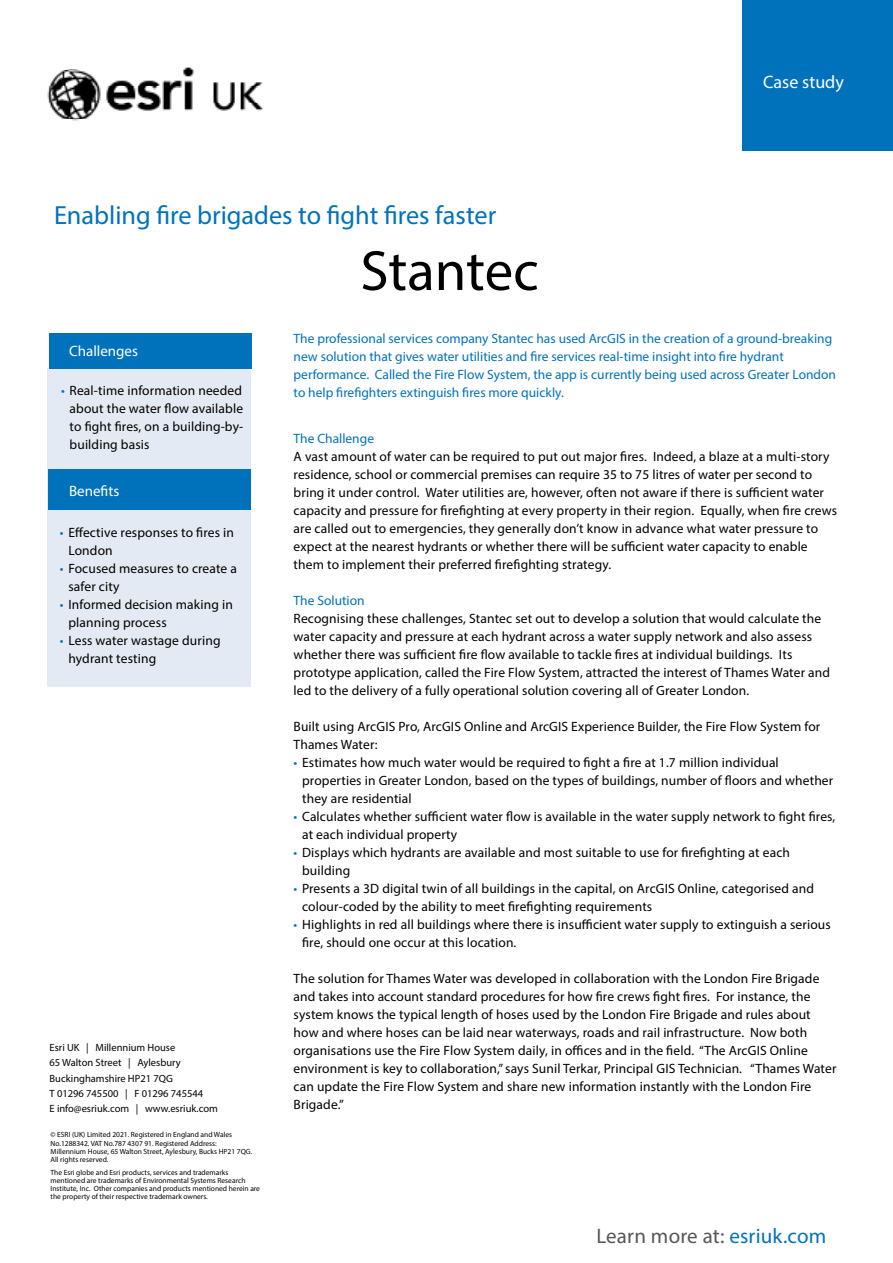
<style>
.page{position:relative;width:893px;height:1263px;background:#fff}
.page>*{position:absolute;margin:0;border:0;box-sizing:border-box;transform-origin:0 0}
.t1{font:57px "Myriad Pro";color:#000}
.t2{font:26.25px "Myriad Pro";color:#0072bb}
.t3{font:21px "Myriad Pro";letter-spacing:.01em;color:#575756}
.t4{font:18px "Myriad Pro";color:#fff}
.t5{font:15px "Myriad Pro";color:#fff}
.t6{font:13.5px/18px "Myriad Pro";letter-spacing:.01em;color:#000}
.t7{font:13.5px/18px "Myriad Pro";color:#0072bb}
.t8{font:10.5px/15px "Myriad Pro";color:#020203}
.t9{font:7.5px/8.2px "Myriad Pro";color:#020203}
.s1{color:#0072bb}
</style>
<div class="page">
<img style="left:47px;top:67px;width:217px;height:54px">
<div style="left:742px;top:0;width:151px;height:151px;background:#0072bb"></div>
<div style="left:48px;top:368px;width:203px;height:319px;background:#e4eaf3"></div>
<div style="left:48px;top:470px;width:203px;height:40px;background:#0072bb"></div>
<div style="left:49px;top:333px;width:202px;height:35px;background:#0072bb"></div>
<h2 class="t2" style="left:54px;top:199px;width:444px">Enabling fire brigades to fight fires faster</h2>
<h1 class="t1" style="left:360px;top:236px;width:180px">Stantec</h1>
<h3 class="t4" style="left:763px;top:71px;width:82px">Case study</h3>
<p class="t5" style="left:69px;top:341px;width:71px">Challenges</p>
<p class="t6" style="left:70px;top:381px;width:175px;text-align:justify;text-indent:-9px"><span class="s1">•</span> Real-time information needed about the water flow available to fight fires, on a building-by&shy;building basis</p>
<p class="t5" style="left:69px;top:481px;width:52px">Benefits</p>
<p class="t6" style="left:68px;top:524px;width:167px;text-indent:-9px"><span class="s1">•</span> Effective responses to fires in<br>London</p>
<p class="t6" style="left:68px;top:560px;width:170px;text-indent:-9px"><span class="s1">•</span> Focused measures to create a safer city</p>
<p class="t6" style="left:68px;top:596px;width:166px;text-indent:-9px"><span class="s1">•</span> Informed decision making in planning process</p>
<p class="t6" style="left:68px;top:632px;width:154px;text-indent:-9px"><span class="s1">•</span> Less water wastage during hydrant testing</p>
<p class="t8" style="left:50px;top:1040px;width:170px">Esri UK | Millennium House<br>65 Walton Street | Aylesbury<br>Buckinghamshire HP21 7QG<br>T 01296 745500 | F 01296 745544<br>E info@esriuk.com | www.esriuk.com</p>
<p class="t9" style="left:51px;top:1130px;width:203px">© ESRI (UK) Limited 2021. Registered in England and Wales No.1288342. VAT No.787 4307 91. Registered Address:<br>Millennium House, 65 Walton Street, Aylesbury, Bucks HP21 7QG.<br>All rights reserved.</p>
<p class="t9" style="left:51px;top:1168px;width:211px">The Esri globe and Esri products, services and trademarks mentioned are trademarks of Environmental Systems Research Institute, Inc. Other companies and products mentioned herein are the property of their respective trademark owners.</p>
<p class="t7" style="left:294px;top:329px;width:544px">The professional services company Stantec has used ArcGIS in the creation of a ground-breaking new solution that gives water utilities and fire services real-time insight into fire hydrant performance. Called the Fire Flow System, the app is currently being used across Greater London to help firefighters extinguish fires more quickly.</p>
<p class="t7" style="left:294px;top:430px;width:82px">The Challenge</p>
<p class="t6" style="left:294px;top:448px;width:545px">A vast amount of water can be required to put out major fires. Indeed, a blaze at a multi-story residence, school or commercial premises can require 35 to 75 litres of water per second to bring it under control. Water utilities are, however, often not aware if there is sufficient water capacity and pressure for firefighting at every property in their region. Equally, when fire crews are called out to emergencies, they generally don’t know in advance what water pressure to expect at the nearest hydrants or whether there will be sufficient water capacity to enable them to implement their preferred firefighting strategy.</p>
<p class="t7" style="left:294px;top:592px;width:73px">The Solution</p>
<p class="t6" style="left:294px;top:610px;width:538px">Recognising these challenges, Stantec set out to develop a solution that would calculate the water capacity and pressure at each hydrant across a water supply network and also assess whether there was sufficient fire flow available to tackle fires at individual buildings. Its prototype application, called the Fire Flow System, attracted the interest of Thames Water and led to the delivery of a fully operational solution covering all of Greater London.</p>
<p class="t6" style="left:294px;top:718px;width:528px">Built using ArcGIS Pro, ArcGIS Online and ArcGIS Experience Builder, the Fire Flow System for<br>Thames Water:</p>
<p class="t6" style="left:302px;top:754px;width:533px;text-indent:-9px"><span class="s1">•</span> Estimates how much water would be required to fight a fire at 1.7 million individual properties in Greater London, based on the types of buildings, number of floors and whether they are residential</p>
<p class="t6" style="left:302px;top:808px;width:535px;text-indent:-9px"><span class="s1">•</span> Calculates whether sufficient water flow is available in the water supply network to fight fires, at each individual property</p>
<p class="t6" style="left:302px;top:844px;width:489px;text-indent:-9px"><span class="s1">•</span> Displays which hydrants are available and most suitable to use for firefighting at each building</p>
<p class="t6" style="left:302px;top:880px;width:513px;text-indent:-9px"><span class="s1">•</span> Presents a 3D digital twin of all buildings in the capital, on ArcGIS Online, categorised and colour-coded by the ability to meet firefighting requirements</p>
<p class="t6" style="left:302px;top:916px;width:530px;text-indent:-9px"><span class="s1">•</span> Highlights in red all buildings where there is insufficient water supply to extinguish a serious fire, should one occur at this location.</p>
<p class="t6" style="left:294px;top:970px;width:544px">The solution for Thames Water was developed in collaboration with the London Fire Brigade and takes into account standard procedures for how fire crews fight fires. For instance, the system knows the typical length of hoses used by the London Fire Brigade and rules about how and where hoses can be laid near waterways, roads and rail infrastructure. Now both organisations use the Fire Flow System daily, in offices and in the field. “The ArcGIS Online environment is key to collaboration,” says Sunil Terkar, Principal GIS Technician. “Thames Water can update the Fire Flow System and share new information instantly with the London Fire Brigade.”</p>
<h3 class="t3" style="left:596px;top:1222px;width:231px">Learn more at: <span class="s1">esriuk.com</span></h3>
</div>
